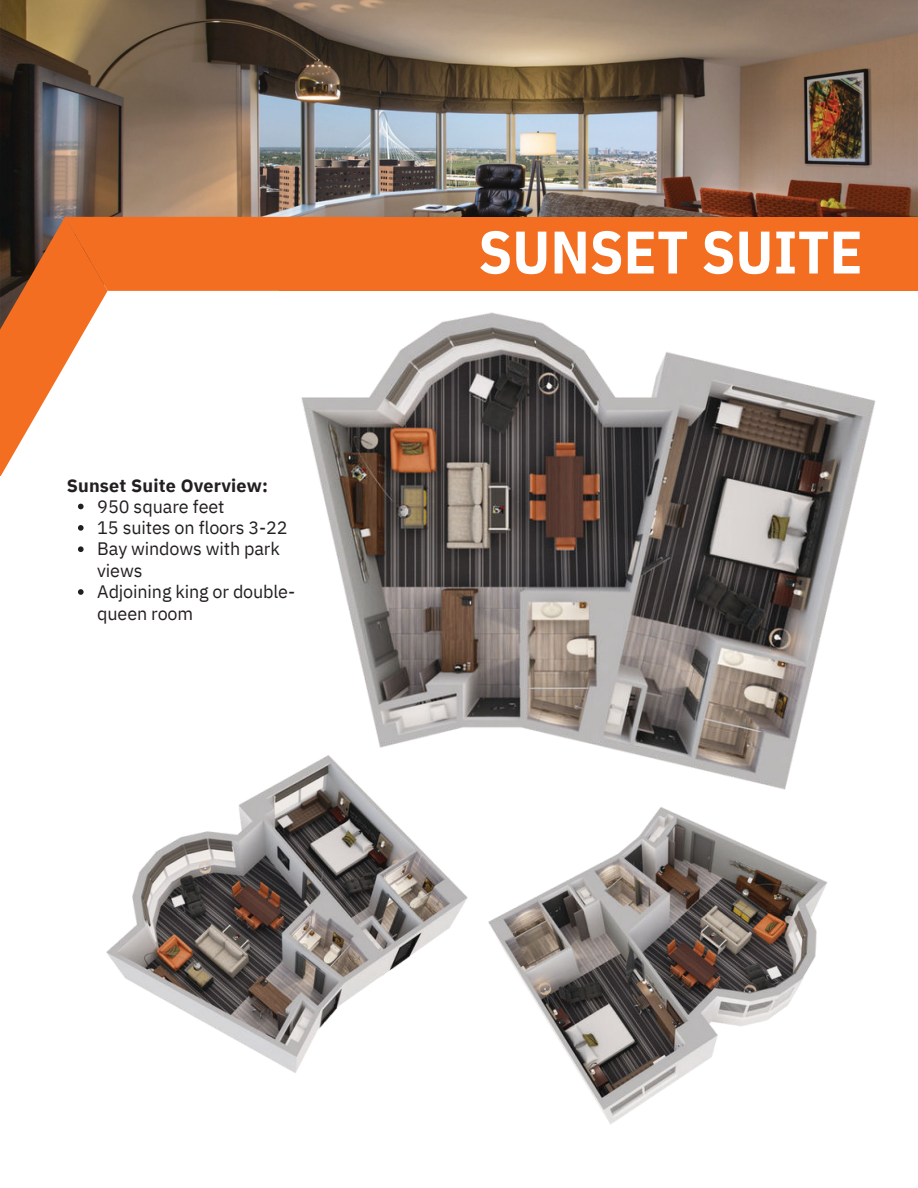
<style>
.page{position:relative;width:918px;height:1188px;background:#fff}
.page>*{position:absolute;margin:0;border:0;box-sizing:border-box;transform-origin:0 0}
.t1{font:700 60px "IBM Plex Sans Cond";letter-spacing:.005em;color:#fff}
.t2{font:18px/21.3px "IBM Plex Sans";letter-spacing:-.01em;color:#231f20}
.t3{font:700 18px "IBM Plex Sans";letter-spacing:.01em;color:#231f20}
</style>
<div class="page">
<img style="left:0;top:0;width:918px;height:217px">
<svg style="left:0;top:217px;width:279px;height:259px"></svg>
<div style="left:279px;top:217px;width:639px;height:74px;background:#f36e21"></div>
<img style="left:208px;top:266px;width:668px;height:514px">
<img style="left:106px;top:726px;width:431px;height:347px">
<img style="left:411px;top:780px;width:417px;height:344px">
<svg style="left:78px;top:504px;width:6px;height:5px"></svg>
<svg style="left:78px;top:525px;width:6px;height:6px"></svg>
<svg style="left:78px;top:546px;width:6px;height:6px"></svg>
<svg style="left:78px;top:589px;width:6px;height:6px"></svg>
<p class="t3" style="left:67px;top:471px;width:203px">Sunset Suite Overview:</p>
<p class="t2" style="left:97px;top:494px;width:199px">950 square feet<br>15 suites on floors 3-22<br>Bay windows with park views<br>Adjoining king or double&shy;queen room</p>
<h1 class="t1" style="left:479px;top:204px;width:385px">SUNSET SUITE</h1>
</div>
